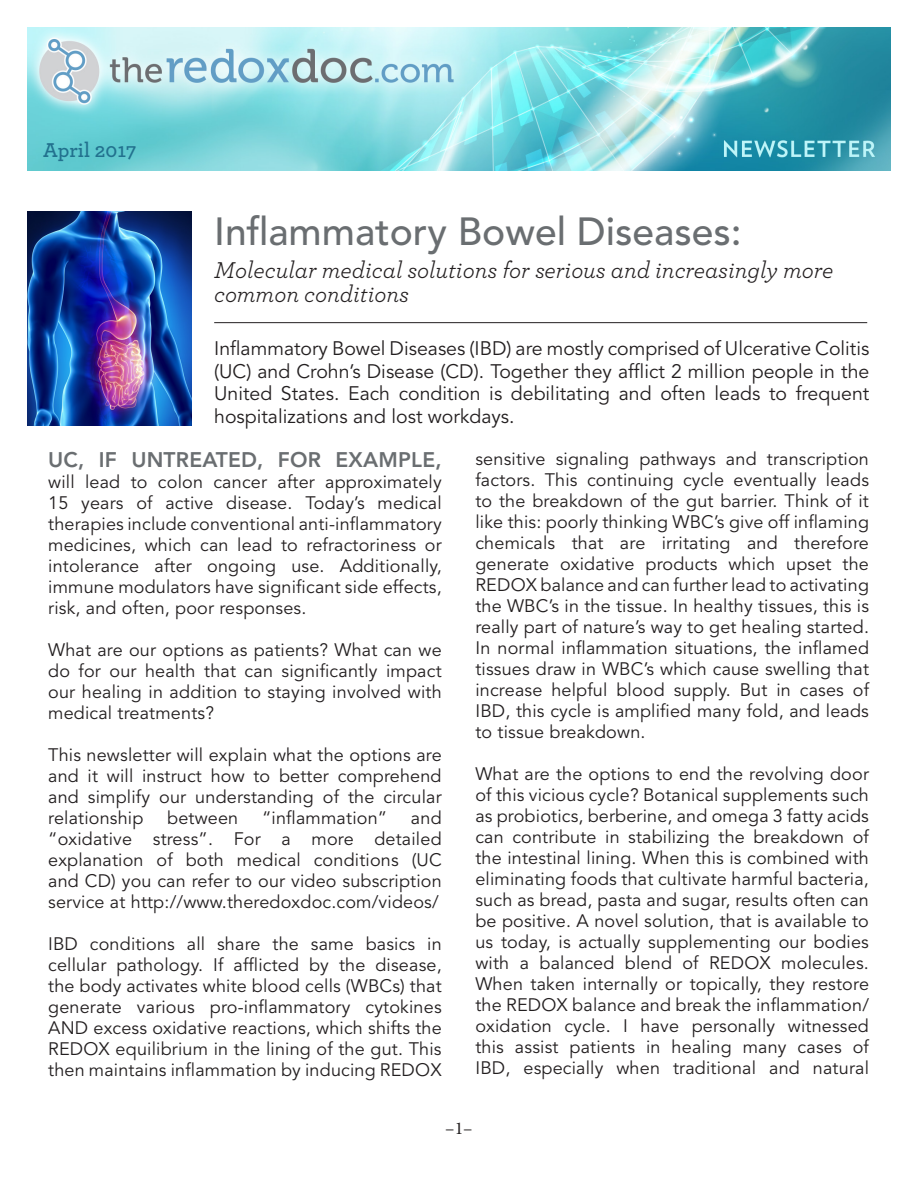
<style>
.page{position:relative;width:918px;height:1188px;background:#fff}
.page>*{position:absolute;margin:0;border:0;box-sizing:border-box;transform-origin:0 0}
.Main_Head{font:500 39px "Avenir LT";color:#6a6e71}
.t1{font:italic 24px/24px "Archer";color:#231f20}
.Body_Copy{font:800 21px "Avenir LT";letter-spacing:.01em;color:#6a6e71}
.t2{font:600 21px "Archer";color:#22718e}
.Header_Uber_Paragrap{font:19.5px/22.5px "Avenir LT";color:#231f20;text-align:justify}
.Body_Copy-2{font:18px/21px "Avenir LT";letter-spacing:.01em;color:#231f20;text-align:justify}
.t3{font:18px "Minion Pro";color:#231f20}
</style>
<div class="page">
<img style="left:27px;top:27px;width:864px;height:144px">
<hr style="left:214px;top:322px;width:653px;height:1px;background:#231f20">
<img style="left:27px;top:211px;width:164px;height:214px">
<p class="t2" style="left:43px;top:134px;width:95px">April 2017</p>
<p class="Main_Head" style="left:214px;top:209px;width:529px">Inflammatory Bowel Diseases:</p>
<p class="t1" style="left:214px;top:257px;width:621px">Molecular medical solutions for serious and increasingly more common conditions</p>
<p class="Header_Uber_Paragrap" style="left:214px;top:338px;width:657px">Inflammatory Bowel Diseases (IBD) are mostly comprised of Ulcerative Colitis (UC) and Crohn’s Disease (CD). Together they afflict 2 million people in the United States. Each condition is debilitating and often leads to frequent hospitalizations and lost workdays.</p>
<p class="Body_Copy" style="left:48px;top:447px;width:395px">UC, IF UNTREATED, FOR EXAMPLE,</p>
<p class="Body_Copy-2" style="left:48px;top:472px;width:395px">will lead to colon cancer after approximately 15 years of active disease. Today’s medical therapies include conventional anti-inflammatory medicines, which can lead to refractoriness or intolerance after ongoing use. Additionally, immune modulators have significant side effects, risk, and often, poor responses.</p>
<p class="Body_Copy-2" style="left:48px;top:640px;width:395px">What are our options as patients? What can we do for our health that can significantly impact our healing in addition to staying involved with medical treatments?</p>
<p class="Body_Copy-2" style="left:48px;top:745px;width:395px">This newsletter will explain what the options are and it will instruct how to better comprehend and simplify our understanding of the circular relationship</p>
<p class="Body_Copy-2" style="left:475px;top:449px;width:395px">sensitive signaling pathways and transcription factors. This continuing cycle eventually leads to the breakdown of the gut barrier. Think of it like this: poorly thinking WBC’s give off inflaming chemicals that are irritating and therefore generate oxidative products which upset the REDOX balance and can further lead to activating the WBC’s in the tissue. In healthy tissues, this is really part of nature’s way to get healing started.<br>In normal inflammation situations, the inflamed tissues draw in WBC’s which cause swelling that increase helpful blood supply. But in cases of IBD, this cycle is amplified many fold, and leads to tissue breakdown.</p>
<p class="Body_Copy-2" style="left:475px;top:764px;width:395px">What are the options to end the revolving door of this vicious cycle? Botanical supplements such as probiotics, berberine, and omega 3 fatty acids can contribute in stabilizing the breakdown of the intestinal lining. When this is combined with eliminating foods that cultivate harmful bacteria, such as bread, pasta and sugar, results often can be positive. A novel solution, that is available to us today, is actually supplementing our bodies with a balanced blend of REDOX molecules.<br>When taken internally or topically, they restore the REDOX balance and break the inflammation/ oxidation cycle. I have personally witnessed this assist patients in healing many cases of IBD, especially when traditional and natural</p>
<p class="Body_Copy-2" style="left:167px;top:808px;width:73px">between</p>
<p class="Body_Copy-2" style="left:262px;top:808px;width:127px">“inflammation”</p>
<p class="Body_Copy-2" style="left:48px;top:808px;width:395px;text-indent:363px">and “oxidative stress”. For a more detailed explanation of both medical conditions (UC and CD) you can refer to our video subscription service at http://www.theredoxdoc.com/videos/</p>
<p class="Body_Copy-2" style="left:48px;top:934px;width:395px">IBD conditions all share the same basics in cellular pathology. If afflicted by the disease, the body activates white blood cells (WBCs) that generate various pro-inflammatory cytokines AND excess oxidative reactions, which shifts the REDOX equilibrium in the lining of the gut. This then maintains inflammation by inducing REDOX</p>
<p class="t3" style="left:445px;top:1116px;width:29px">–1–</p>
</div>
